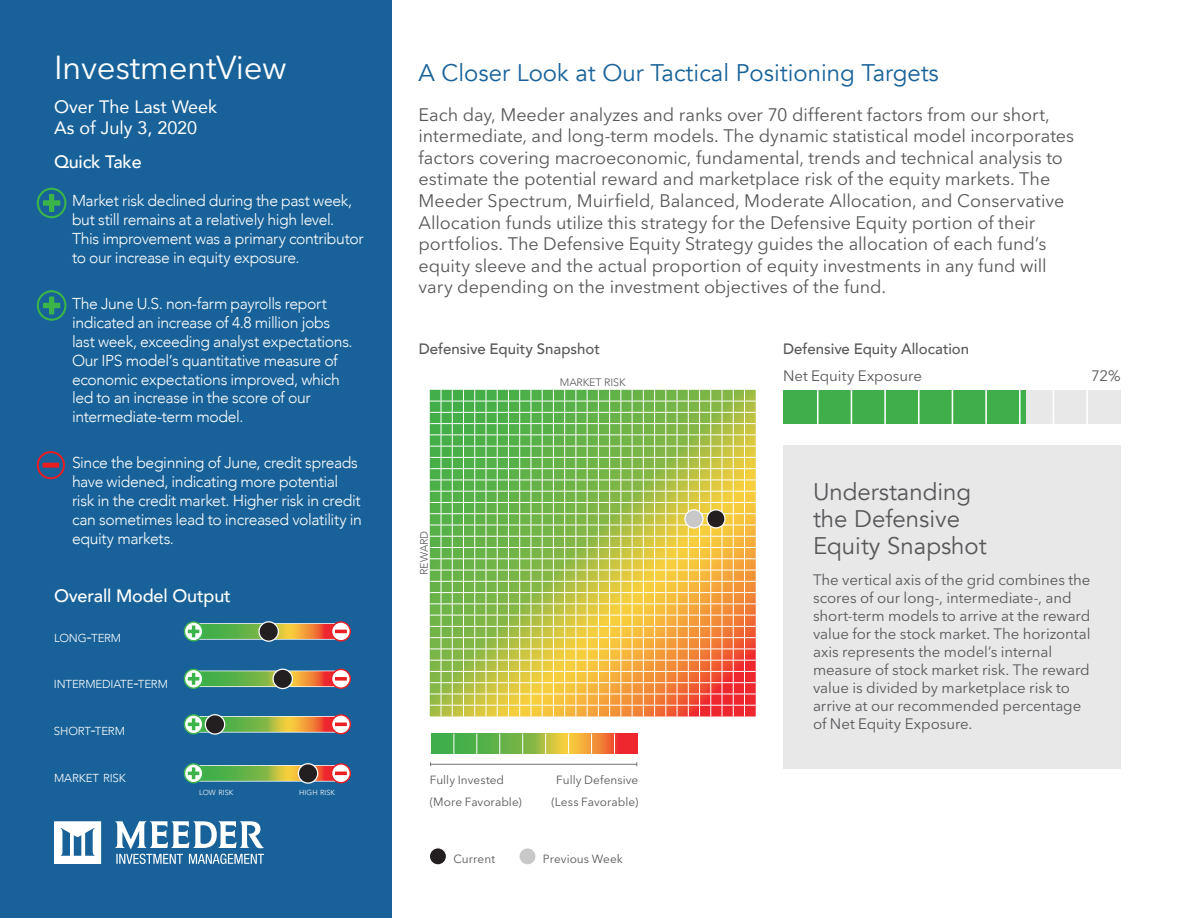
<style>
.page{position:relative;width:1188px;height:918px;background:#fff}
.page>*{position:absolute;margin:0;border:0;box-sizing:border-box;transform-origin:0 0}
.t1{font:33px "Avenir Next LT Pro";letter-spacing:-.01em;color:#fff}
.t2{font:24px "Avenir";color:#186299}
.t3{font:24px/27px "Avenir";color:#57585a}
.t4{font:18px/21.6px "Avenir Next LT Pro";letter-spacing:-.005em;color:#57585a}
.t5{font:18px/21.6px "Avenir";color:#fff}
.t6{font:500 18px "Avenir";letter-spacing:-.01em;color:#fff}
.t7{font:300 15.75px/18.9px "Avenir";letter-spacing:-.025em;color:#fff}
.t8{font:15px/18px "Avenir Next LT Pro";letter-spacing:-.005em;color:#57585a}
.t9{font:500 15px "Avenir";color:#57585a}
.t10{font:11.85px "Avenir Next LT Pro";letter-spacing:.005em;color:#57585a}
.t11{font:300 11.55px "Avenir";letter-spacing:-.01em;color:#fff}
.t12{font:300 10.8px "Avenir";letter-spacing:-.01em;color:#57585a}
.t13{font:300 7.35px "Avenir";letter-spacing:.005em;color:#fff}
.s1{font-size:16.5px}
</style>
<div class="page">
<div style="left:783px;top:390px;width:337px;height:34px;background:#e8e8e9"></div>
<div style="left:0;top:0;width:392px;height:918px;background:#186299"></div>
<svg style="left:203px;top:686px;width:128px;height:1px"></svg>
<svg style="left:203px;top:671px;width:128px;height:15px;background:#96a045"></svg>
<svg style="left:331px;top:669px;width:20px;height:20px"></svg>
<svg style="left:335px;top:677px;width:12px;height:4px"></svg>
<svg style="left:184px;top:669px;width:19px;height:20px"></svg>
<div style="left:273px;top:669px;width:19px;height:20px;background:#231f20;border-radius:50%"></div>
<div style="left:272px;top:669px;width:21px;height:20px;border:1px solid #fff;border-radius:50%"></div>
<svg style="left:203px;top:623px;width:128px;height:17px"></svg>
<svg style="left:203px;top:624px;width:128px;height:15px;background:#a1a141"></svg>
<svg style="left:331px;top:621px;width:20px;height:20px"></svg>
<svg style="left:184px;top:621px;width:19px;height:20px"></svg>
<div style="left:259px;top:622px;width:19px;height:19px;background:#231f20;border-radius:50%"></div>
<div style="left:258px;top:621px;width:21px;height:21px;border:1px solid #fff;border-radius:50%"></div>
<svg style="left:203px;top:716px;width:128px;height:17px"></svg>
<svg style="left:203px;top:717px;width:128px;height:15px;background:#afa442"></svg>
<svg style="left:331px;top:714px;width:20px;height:20px"></svg>
<svg style="left:184px;top:714px;width:19px;height:20px"></svg>
<div style="left:205px;top:715px;width:20px;height:19px;background:#231f20;border-radius:50%"></div>
<div style="left:205px;top:714px;width:20px;height:21px;border:1px solid #fff;border-radius:50%"></div>
<svg style="left:203px;top:765px;width:128px;height:17px"></svg>
<svg style="left:203px;top:766px;width:128px;height:15px;background:#92a945"></svg>
<svg style="left:331px;top:763px;width:20px;height:20px"></svg>
<svg style="left:184px;top:763px;width:19px;height:20px"></svg>
<div style="left:298px;top:764px;width:20px;height:19px;background:#231f20;border-radius:50%"></div>
<div style="left:298px;top:763px;width:20px;height:21px;border:1px solid #fff;border-radius:50%"></div>
<svg style="left:54px;top:821px;width:47px;height:43px"></svg>
<svg style="left:115px;top:821px;width:149px;height:43px"></svg>
<div style="left:783px;top:446px;width:337px;height:324px;background:#e8e8e9"></div>
<div style="left:429px;top:848px;width:17px;height:17px;background:#231f20;border-radius:50%"></div>
<div style="left:429px;top:847px;width:18px;height:19px;border:1px solid #fff;border-radius:50%"></div>
<div style="left:519px;top:848px;width:17px;height:17px;background:#c8c8c9;border-radius:50%"></div>
<div style="left:518px;top:847px;width:19px;height:19px;border:1px solid #fff;border-radius:50%"></div>
<hr style="left:431px;top:764px;width:206px;height:1px;background:#727071">
<svg style="left:431px;top:734px;width:206px;height:20px;background:#a1a247"></svg>
<div style="left:783px;top:390px;width:243px;height:34px;background:#40ae49"></div>
<hr style="left:817px;top:390px;width:2px;height:34px;background:#fff">
<hr style="left:851px;top:390px;width:1px;height:34px;background:#fff">
<hr style="left:918px;top:390px;width:2px;height:34px;background:#fff">
<hr style="left:952px;top:390px;width:1px;height:34px;background:#fff">
<hr style="left:884px;top:390px;width:2px;height:34px;background:#fff">
<hr style="left:985px;top:390px;width:2px;height:34px;background:#fff">
<hr style="left:1019px;top:390px;width:2px;height:34px;background:#fff">
<hr style="left:1053px;top:390px;width:1px;height:34px;background:#fff">
<hr style="left:1086px;top:390px;width:2px;height:34px;background:#fff">
<svg style="left:37px;top:290px;width:29px;height:31px"></svg>
<svg style="left:37px;top:188px;width:29px;height:30px"></svg>
<svg style="left:429px;top:390px;width:327px;height:327px;background:#b5bc60"></svg>
<svg style="left:37px;top:451px;width:28px;height:28px"></svg>
<div style="left:43px;top:463px;width:16px;height:5px;background:#ea1d23"></div>
<div style="left:685px;top:510px;width:18px;height:18px;background:#c8c8c9;border-radius:50%"></div>
<div style="left:684px;top:509px;width:20px;height:20px;border:1px solid #fff;border-radius:50%"></div>
<h1 class="t1" style="left:54px;top:48px;width:234px">InvestmentView</h1>
<p class="t5" style="left:54px;top:95px;width:165px">Over The Last Week<br>As of July 3, 2020</p>
<p class="t6" style="left:54px;top:146px;width:89px">Quick Take</p>
<p class="t7" style="left:72px;top:192px;width:293px">Market risk declined during the past week, but still remains at a relatively high level.<br>This improvement was a primary contributor to our increase in equity exposure.</p>
<p class="t7" style="left:72px;top:294px;width:282px">The June U.S. non-farm payrolls report indicated an increase of 4.8 million jobs last week, exceeding analyst expectations.<br>Our IPS model’s quantitative measure of economic expectations improved, which led to an increase in the score of our intermediate-term model.</p>
<p class="t7" style="left:72px;top:453px;width:292px">Since the beginning of June, credit spreads have widened, indicating more potential risk in the credit market. Higher risk in credit can sometimes lead to increased volatility in equity markets.</p>
<p class="t6" style="left:54px;top:580px;width:178px">Overall Model Output</p>
<p class="t11" style="left:54px;top:631px;width:69px">LONG<span class="s1">-</span>TERM</p>
<p class="t11" style="left:54px;top:678px;width:115px">INTERMEDIATE<span class="s1">-</span>TERM</p>
<p class="t11" style="left:54px;top:724px;width:72px">SHORT<span class="s1">-</span>TERM</p>
<p class="t11" style="left:54px;top:771px;width:73px">MARKET RISK</p>
<p class="t13" style="left:199px;top:788px;width:36px">LOW RISK</p>
<p class="t13" style="left:299px;top:788px;width:37px">HIGH RISK</p>
<h2 class="t2" style="left:418px;top:58px;width:522px">A Closer Look at Our Tactical Positioning Targets</h2>
<p class="t4" style="left:418px;top:103px;width:657px">Each day, Meeder analyzes and ranks over 70 different factors from our short, intermediate, and long-term models. The dynamic statistical model incorporates factors covering macroeconomic, fundamental, trends and technical analysis to estimate the potential reward and marketplace risk of the equity markets. The Meeder Spectrum, Muirfield, Balanced, Moderate Allocation, and Conservative Allocation funds utilize this strategy for the Defensive Equity portion of their portfolios. The Defensive Equity Strategy guides the allocation of each fund’s equity sleeve and the actual proportion of equity investments in any fund will vary depending on the investment objectives of the fund.</p>
<p class="t9" style="left:419px;top:336px;width:183px">Defensive Equity Snapshot</p>
<p class="t12" style="left:418px;top:575px;width:45px;rotate:-90deg">REWARD</p>
<p class="t12" style="left:560px;top:376px;width:67px">MARKET RISK</p>
<p class="t10" style="left:430px;top:773px;width:76px">Fully Invested</p>
<p class="t10" style="left:556px;top:773px;width:84px">Fully Defensive</p>
<p class="t10" style="left:430px;top:795px;width:93px">(More Favorable)</p>
<p class="t10" style="left:552px;top:795px;width:88px">(Less Favorable)</p>
<p class="t10" style="left:453px;top:852px;width:43px">Current</p>
<p class="t10" style="left:543px;top:852px;width:81px">Previous Week</p>
<p class="t9" style="left:783px;top:336px;width:188px">Defensive Equity Allocation</p>
<p class="t8" style="left:783px;top:367px;width:140px">Net Equity Exposure</p>
<p class="t8" style="left:1091px;top:367px;width:31px">72%</p>
<h2 class="t3" style="left:813px;top:478px;width:175px">Understanding the Defensive<br>Equity Snapshot</h2>
<p class="t8" style="left:813px;top:571px;width:279px">The vertical axis of the grid combines the scores of our long-, intermediate-, and short-term models to arrive at the reward value for the stock market. The horizontal axis represents the model’s internal measure of stock market risk. The reward value is divided by marketplace risk to arrive at our recommended percentage of Net Equity Exposure.</p>
</div>
